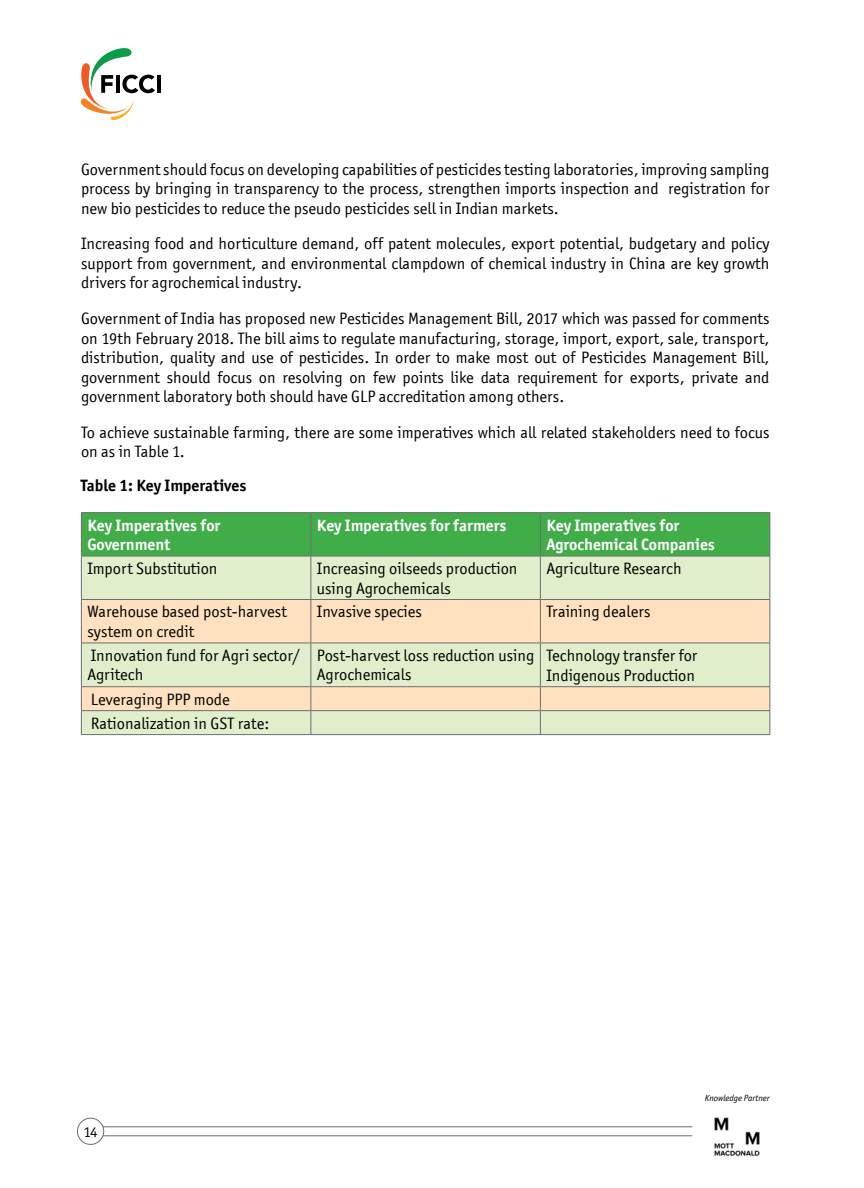
<style>
.page{position:relative;width:864px;height:1188px;background:#fff}
.page>*{position:absolute;margin:0;border:0;box-sizing:border-box;transform-origin:0 0}
.t1{font:16.5px/19.5px "Officina San ITC";color:#000}
.t2{font:700 16.5px/19.5px "Officina San ITC";color:#fff}
.t3{font:700 16.5px "Officina San ITC";color:#000}
.t4{font:15px "Officina San ITC";color:#000}
.t5{font:italic 9px "Officina San ITC";color:#000}
</style>
<div class="page">
<svg style="left:80px;top:48px;width:75px;height:72px"></svg>
<hr style="left:157px;top:75px;width:4px;height:18px;background:#000">
<hr style="left:81px;top:1135px;width:611px;height:1px;background:#6d6e71">
<hr style="left:81px;top:1126px;width:611px;height:1px;background:#6d6e71">
<div style="left:77px;top:1118px;width:27px;height:26px;background:#fff;border-radius:50%"></div>
<div style="left:77px;top:1118px;width:27px;height:27px;border:1px solid #6d6e71;border-radius:50%"></div>
<img style="left:714px;top:1117px;width:46px;height:40px">
<div style="left:82px;top:513px;width:688px;height:43px;background:#41ad49"></div>
<div style="left:82px;top:557px;width:688px;height:129px;background:#e1eecb"></div>
<div style="left:82px;top:600px;width:688px;height:43px;background:#ffe1c0"></div>
<hr style="left:81px;top:512px;width:230px;height:1px;background:#6d6e71">
<hr style="left:81px;top:513px;width:1px;height:43px;background:#6d6e71">
<hr style="left:311px;top:512px;width:229px;height:1px;background:#6d6e71">
<hr style="left:310px;top:513px;width:1px;height:43px;background:#6d6e71">
<hr style="left:540px;top:512px;width:230px;height:1px;background:#6d6e71">
<hr style="left:540px;top:513px;width:1px;height:43px;background:#6d6e71">
<hr style="left:770px;top:513px;width:1px;height:43px;background:#6d6e71">
<hr style="left:81px;top:600px;width:1px;height:43px;background:#6d6e71">
<hr style="left:310px;top:600px;width:1px;height:43px;background:#6d6e71">
<hr style="left:540px;top:600px;width:1px;height:43px;background:#6d6e71">
<hr style="left:770px;top:600px;width:1px;height:43px;background:#6d6e71">
<hr style="left:81px;top:643px;width:230px;height:1px;background:#6d6e71">
<hr style="left:81px;top:643px;width:1px;height:43px;background:#6d6e71">
<hr style="left:311px;top:643px;width:229px;height:1px;background:#6d6e71">
<hr style="left:310px;top:643px;width:1px;height:43px;background:#6d6e71">
<hr style="left:540px;top:643px;width:230px;height:1px;background:#6d6e71">
<hr style="left:540px;top:643px;width:1px;height:43px;background:#6d6e71">
<hr style="left:770px;top:643px;width:1px;height:43px;background:#6d6e71">
<hr style="left:81px;top:686px;width:230px;height:1px;background:#6d6e71">
<hr style="left:311px;top:686px;width:229px;height:1px;background:#6d6e71">
<hr style="left:540px;top:686px;width:230px;height:1px;background:#6d6e71">
<svg style="left:81px;top:687px;width:690px;height:47px;background:#ebe3c2"></svg>
<hr style="left:81px;top:734px;width:230px;height:1px;background:#6d6e71">
<hr style="left:311px;top:734px;width:229px;height:1px;background:#6d6e71">
<hr style="left:540px;top:734px;width:230px;height:1px;background:#6d6e71">
<hr style="left:81px;top:556px;width:230px;height:1px;background:#6d6e71">
<hr style="left:81px;top:556px;width:1px;height:43px;background:#6d6e71">
<hr style="left:311px;top:556px;width:229px;height:1px;background:#6d6e71">
<hr style="left:310px;top:556px;width:1px;height:43px;background:#6d6e71">
<hr style="left:540px;top:556px;width:230px;height:1px;background:#6d6e71">
<hr style="left:540px;top:556px;width:1px;height:43px;background:#6d6e71">
<hr style="left:770px;top:556px;width:1px;height:43px;background:#6d6e71">
<hr style="left:81px;top:599px;width:230px;height:1px;background:#6d6e71">
<hr style="left:311px;top:599px;width:229px;height:1px;background:#6d6e71">
<hr style="left:540px;top:599px;width:230px;height:1px;background:#6d6e71">
<p class="t1" style="left:81px;top:159px;width:690px;text-align:justify">Government should focus on developing capabilities of pesticides testing laboratories, improving sampling process by bringing in transparency to the process, strengthen imports inspection and registration for new bio pesticides to reduce the pseudo pesticides sell in Indian markets.</p>
<p class="t1" style="left:81px;top:234px;width:690px;text-align:justify">Increasing food and horticulture demand, off patent molecules, export potential, budgetary and policy support from government, and environmental clampdown of chemical industry in China are key growth drivers for agrochemical industry.</p>
<p class="t1" style="left:81px;top:309px;width:690px;text-align:justify">Government of India has proposed new Pesticides Management Bill, 2017 which was passed for comments on 19th February 2018. The bill aims to regulate manufacturing, storage, import, export, sale, transport, distribution, quality and use of pesticides. In order to make most out of Pesticides Management Bill, government should focus on resolving on few points like data requirement for exports, private and government laboratory both should have GLP accreditation among others.</p>
<p class="t1" style="left:81px;top:422px;width:690px">To achieve sustainable farming, there are some imperatives which all related stakeholders need to focus on as in Table 1.</p>
<p class="t3" style="left:81px;top:475px;width:167px">Table 1: Key Imperatives</p>
<p class="t2" style="left:87px;top:515px;width:135px">Key Imperatives for<br>Government</p>
<p class="t2" style="left:317px;top:515px;width:191px">Key Imperatives for farmers</p>
<p class="t2" style="left:546px;top:515px;width:170px">Key Imperatives for<br>Agrochemical Companies</p>
<p class="t1" style="left:87px;top:559px;width:132px">Import Substitution</p>
<p class="t1" style="left:317px;top:559px;width:202px">Increasing oilseeds production using Agrochemicals</p>
<p class="t1" style="left:546px;top:559px;width:137px">Agriculture Research</p>
<p class="t1" style="left:87px;top:602px;width:201px">Warehouse based post-harvest system on credit</p>
<p class="t1" style="left:317px;top:602px;width:106px">Invasive species</p>
<p class="t1" style="left:546px;top:602px;width:106px">Training dealers</p>
<p class="t1" style="left:87px;top:645px;width:214px">Innovation fund for Agri sector/<br>Agritech</p>
<p class="t1" style="left:317px;top:645px;width:219px">Post-harvest loss reduction using<br>Agrochemicals</p>
<p class="t1" style="left:546px;top:645px;width:153px">Technology transfer for<br>Indigenous Production</p>
<p class="t1" style="left:91px;top:687px;width:180px;line-height:24px">Leveraging PPP mode<br>Rationalization in GST rate:</p>
<p class="t4" style="left:83px;top:1123px;width:16px">14</p>
<p class="t5" style="left:705px;top:1093px;width:66px">Knowledge Partner</p>
</div>
